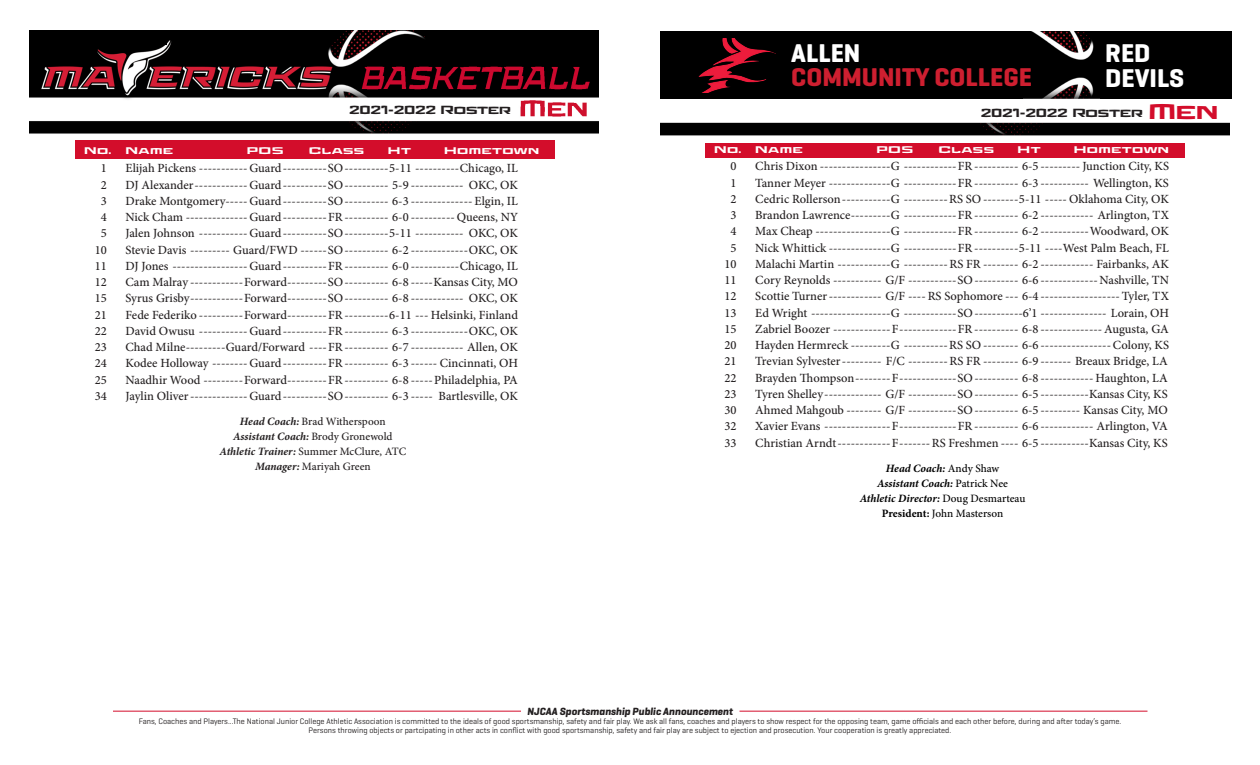
<style>
.page{position:relative;width:1260px;height:765px;background:#fff}
.page>*{position:absolute;margin:0;border:0;box-sizing:border-box;transform-origin:0 0}
.t1{font:700 26.12px "Geogrotesque";color:#ce1f30}
.t2{font:700 26.12px "Geogrotesque";color:#fff}
.t3{font:900 24.75px "Aviano Future";color:#d30d2b}
.t4{font:900 13.75px "Aviano Future";letter-spacing:-.005em;color:#231f20}
.t5{font:500 12.5px "Minion Pro";color:#231f20}
.t6{font:500 11.25px "Minion Pro";letter-spacing:-.005em;color:#231f20}
.t7{font:italic 700 11.25px "Minion Pro";letter-spacing:-.005em;color:#000}
.t8{font:900 11.25px "Aviano Future";letter-spacing:.04em;color:#fff;scale:1.1 1}
.t9{font:italic 700 11.25px "Minion Pro";letter-spacing:-.005em;color:#231f20}
.t10{font:500 11.25px "Minion Pro";letter-spacing:-.005em;color:#000}
.t11{font:italic 700 10.62px "Geogrotesque";color:#231f20}
.t12{font:8.12px "Geogrotesque";color:#231f20}
.s1{font-weight:700;font-style:italic}
.s2{font-weight:500;font-style:normal}
.s3{font-weight:700}
</style>
<div class="page">
<hr style="left:739px;top:711px;width:408px;height:1px;background:#d30d2b">
<div style="left:75px;top:140px;width:480px;height:18px;background:#d30d2b"></div>
<hr style="left:113px;top:711px;width:408px;height:1px;background:#d30d2b">
<img style="left:29px;top:30px;width:570px;height:104px">
<div style="left:77px;top:30px;width:89px;height:15px;background:#000"></div>
<div style="left:705px;top:140px;width:480px;height:18px;background:#d30d2b"></div>
<div style="left:660px;top:32px;width:572px;height:67px;background:#000"></div>
<img style="left:698px;top:39px;width:78px;height:54px">
<img style="left:1033px;top:32px;width:61px;height:66px">
<div style="left:1042px;top:63px;width:70px;height:14px;background:#000"></div>
<img style="left:660px;top:122px;width:570px;height:20px">
<p class="t4" style="left:349px;top:103px;width:164px">2021-2022 Roster</p>
<p class="t8" style="left:84px;top:145px;width:82px">No. Name</p>
<p class="t8" style="left:247px;top:145px;width:35px">POS</p>
<p class="t8" style="left:309px;top:145px;width:52px">Class</p>
<p class="t8" style="left:388px;top:145px;width:23px">Ht</p>
<p class="t8" style="left:444px;top:145px;width:88px">Hometown</p>
<p class="t5" style="left:101px;top:160px;width:8px">1</p>
<p class="t5" style="left:126px;top:160px;width:394px">Elijah Pickens ----------- Guard----------SO----------5-11 ----------Chicago, IL</p>
<p class="t5" style="left:101px;top:176px;width:8px">2</p>
<p class="t5" style="left:126px;top:176px;width:394px">DJ Alexander------------ Guard----------SO---------- 5-9 ------------ OKC, OK</p>
<p class="t5" style="left:101px;top:192px;width:8px">3</p>
<p class="t5" style="left:126px;top:192px;width:394px">Drake Montgomery----- Guard----------SO---------- 6-3 -------------- Elgin, IL</p>
<p class="t5" style="left:101px;top:209px;width:8px">4</p>
<p class="t5" style="left:126px;top:209px;width:394px">Nick Cham -------------- Guard----------FR---------- 6-0 ----------Queens, NY</p>
<p class="t5" style="left:101px;top:225px;width:8px">5</p>
<p class="t5" style="left:126px;top:225px;width:394px">Jalen Johnson ----------- Guard----------SO----------5-11 ----------- OKC, OK</p>
<p class="t5" style="left:95px;top:241px;width:14px">10</p>
<p class="t5" style="left:126px;top:241px;width:394px">Stevie Davis --------- Guard/FWD ------SO---------- 6-2 -------------OKC, OK</p>
<p class="t5" style="left:95px;top:257px;width:14px">11</p>
<p class="t5" style="left:126px;top:257px;width:394px">DJ Jones ----------------- Guard----------FR---------- 6-0 -----------Chicago, IL</p>
<p class="t5" style="left:95px;top:274px;width:14px">12</p>
<p class="t5" style="left:126px;top:274px;width:394px">Cam Malray ------------Forward---------SO---------- 6-8 -----Kansas City, MO</p>
<p class="t5" style="left:95px;top:290px;width:14px">15</p>
<p class="t5" style="left:126px;top:290px;width:394px">Syrus Grisby------------Forward---------SO---------- 6-8 ------------ OKC, OK</p>
<p class="t5" style="left:95px;top:306px;width:14px">21</p>
<p class="t5" style="left:126px;top:306px;width:394px">Fede Federiko ----------Forward---------FR----------6-11 --- Helsinki, Finland</p>
<p class="t5" style="left:95px;top:322px;width:14px">22</p>
<p class="t5" style="left:126px;top:322px;width:394px">David Owusu ----------- Guard----------FR---------- 6-3 -------------OKC, OK</p>
<p class="t5" style="left:95px;top:339px;width:14px">23</p>
<p class="t5" style="left:126px;top:339px;width:394px">Chad Milne---------Guard/Forward ----FR---------- 6-7 ------------ Allen, OK</p>
<p class="t5" style="left:95px;top:355px;width:14px">24</p>
<p class="t5" style="left:126px;top:355px;width:394px">Kodee Holloway -------- Guard----------FR---------- 6-3 ------ Cincinnati, OH</p>
<p class="t5" style="left:95px;top:371px;width:14px">25</p>
<p class="t5" style="left:126px;top:371px;width:394px">Naadhir Wood ---------Forward---------FR---------- 6-8 -----Philadelphia, PA</p>
<p class="t5" style="left:95px;top:387px;width:14px">34</p>
<p class="t5" style="left:126px;top:387px;width:394px">Jaylin Oliver------------- Guard----------SO---------- 6-3 ----- Bartlesville, OK</p>
<p class="t6" style="left:240px;top:414px;width:147px"><span class="s1">Head Coach:</span> Brad Witherspoon</p>
<p class="t9" style="left:233px;top:428px;width:161px">Assistant Coach: <span class="s2">Brody Gronewold</span></p>
<p class="t6" style="left:220px;top:444px;width:188px"><span class="s1">Athletic Trainer:</span> Summer McClure, ATC</p>
<p class="t6" style="left:255px;top:459px;width:117px"><span class="s1">Manager:</span> Mariyah Green</p>
<p class="t2" style="left:791px;top:37px;width:71px">ALLEN</p>
<p class="t1" style="left:791px;top:60px;width:242px">COMMUNITY COLLEGE</p>
<p class="t2" style="left:1105px;top:37px;width:47px">RED</p>
<p class="t2" style="left:1105px;top:62px;width:80px">DEVILS</p>
<p class="t4" style="left:981px;top:106px;width:164px">2021-2022 Roster</p>
<p class="t3" style="left:1148px;top:99px;width:72px">Men</p>
<p class="t8" style="left:714px;top:144px;width:82px">No. Name</p>
<p class="t8" style="left:877px;top:144px;width:35px">POS</p>
<p class="t8" style="left:938px;top:144px;width:52px">Class</p>
<p class="t8" style="left:1018px;top:144px;width:23px">Ht</p>
<p class="t8" style="left:1074px;top:144px;width:88px">Hometown</p>
<p class="t5" style="left:730px;top:158px;width:8px">0</p>
<p class="t5" style="left:755px;top:158px;width:415px">Chris Dixon ----------------G ------------FR---------- 6-5 --------- Junction City, KS</p>
<p class="t5" style="left:730px;top:174px;width:8px">1</p>
<p class="t5" style="left:755px;top:174px;width:415px">Tanner Meyer --------------G ------------FR---------- 6-3 ----------- Wellington, KS</p>
<p class="t5" style="left:730px;top:190px;width:8px">2</p>
<p class="t5" style="left:755px;top:190px;width:415px">Cedric Rollerson-----------G ----------RS SO --------5-11 ----- Oklahoma City, OK</p>
<p class="t5" style="left:730px;top:207px;width:8px">3</p>
<p class="t5" style="left:755px;top:207px;width:415px">Brandon Lawrence---------G ------------FR---------- 6-2 ------------ Arlington, TX</p>
<p class="t5" style="left:730px;top:223px;width:8px">4</p>
<p class="t5" style="left:755px;top:223px;width:415px">Max Cheap -----------------G ------------FR---------- 6-2 -----------Woodward, OK</p>
<p class="t5" style="left:730px;top:239px;width:8px">5</p>
<p class="t5" style="left:755px;top:239px;width:415px">Nick Whittick --------------G ------------FR----------5-11 ----West Palm Beach, FL</p>
<p class="t5" style="left:724px;top:255px;width:14px">10</p>
<p class="t5" style="left:755px;top:255px;width:415px">Malachi Martin ------------G ----------RS FR -------- 6-2 ------------ Fairbanks, AK</p>
<p class="t5" style="left:724px;top:272px;width:14px">11</p>
<p class="t5" style="left:755px;top:272px;width:415px">Cory Reynolds ----------- G/F -----------SO---------- 6-6 -------------Nashville, TN</p>
<p class="t5" style="left:724px;top:288px;width:14px">12</p>
<p class="t5" style="left:755px;top:288px;width:415px">Scottie Turner------------ G/F ---- RS Sophomore --- 6-4 ------------------Tyler, TX</p>
<p class="t5" style="left:724px;top:304px;width:14px">13</p>
<p class="t5" style="left:755px;top:304px;width:415px">Ed Wright ------------------G ------------SO-----------6’1 --------------- Lorain, OH</p>
<p class="t5" style="left:724px;top:320px;width:14px">15</p>
<p class="t5" style="left:755px;top:320px;width:415px">Zabriel Boozer -------------F-------------FR---------- 6-8 --------------Augusta, GA</p>
<p class="t5" style="left:724px;top:337px;width:14px">20</p>
<p class="t5" style="left:755px;top:337px;width:415px">Hayden Hermreck ---------G ----------RS SO -------- 6-6 ----------------Colony, KS</p>
<p class="t5" style="left:724px;top:353px;width:14px">21</p>
<p class="t5" style="left:755px;top:353px;width:414px">Trevian Sylvester--------- F/C ---------RS FR -------- 6-9 ------- Breaux Bridge, LA</p>
<p class="t5" style="left:724px;top:369px;width:14px">22</p>
<p class="t5" style="left:755px;top:369px;width:414px">Brayden Thompson--------F-------------SO---------- 6-8 ------------ Haughton, LA</p>
<p class="t5" style="left:724px;top:385px;width:14px">23</p>
<p class="t5" style="left:755px;top:385px;width:414px">Tyren Shelley------------- G/F -----------SO---------- 6-5 -----------Kansas City, KS</p>
<p class="t5" style="left:724px;top:402px;width:14px">30</p>
<p class="t5" style="left:755px;top:402px;width:414px">Ahmed Mahgoub -------- G/F -----------SO---------- 6-5 --------- Kansas City, MO</p>
<p class="t5" style="left:724px;top:418px;width:14px">32</p>
<p class="t5" style="left:755px;top:418px;width:414px">Xavier Evans ---------------F-------------FR---------- 6-6 ------------ Arlington, VA</p>
<p class="t5" style="left:724px;top:434px;width:14px">33</p>
<p class="t5" style="left:755px;top:434px;width:414px">Christian Arndt------------F-------RS Freshmen ---- 6-5 -----------Kansas City, KS</p>
<p class="t7" style="left:886px;top:460px;width:115px">Head Coach: <span class="s2">Andy Shaw</span></p>
<p class="t7" style="left:877px;top:475px;width:132px">Assistant Coach: <span class="s2">Patrick Nee</span></p>
<p class="t7" style="left:860px;top:490px;width:167px">Athletic Director: <span class="s2">Doug Desmarteau</span></p>
<p class="t10" style="left:882px;top:505px;width:123px"><span class="s3">President:</span> John Masterson</p>
<p class="t11" style="left:527px;top:705px;width:207px">NJCAA Sportsmanship Public Announcement</p>
<p class="t12" style="left:139px;top:716px;width:984px">Fans, Coaches and Players...The National Junior College Athletic Association is committed to the ideals of good sportsmanship, safety and fair play. We ask all fans, coaches and players to show respect for the opposing team, game officials and each other before, during and after today’s game.</p>
<p class="t12" style="left:309px;top:725px;width:644px">Persons throwing objects or partcipating in other acts in conflict with good sportsmanship, safety and fair play are subject to ejection and prosecution. Your cooperation is greatly appreciated.</p>
</div>
